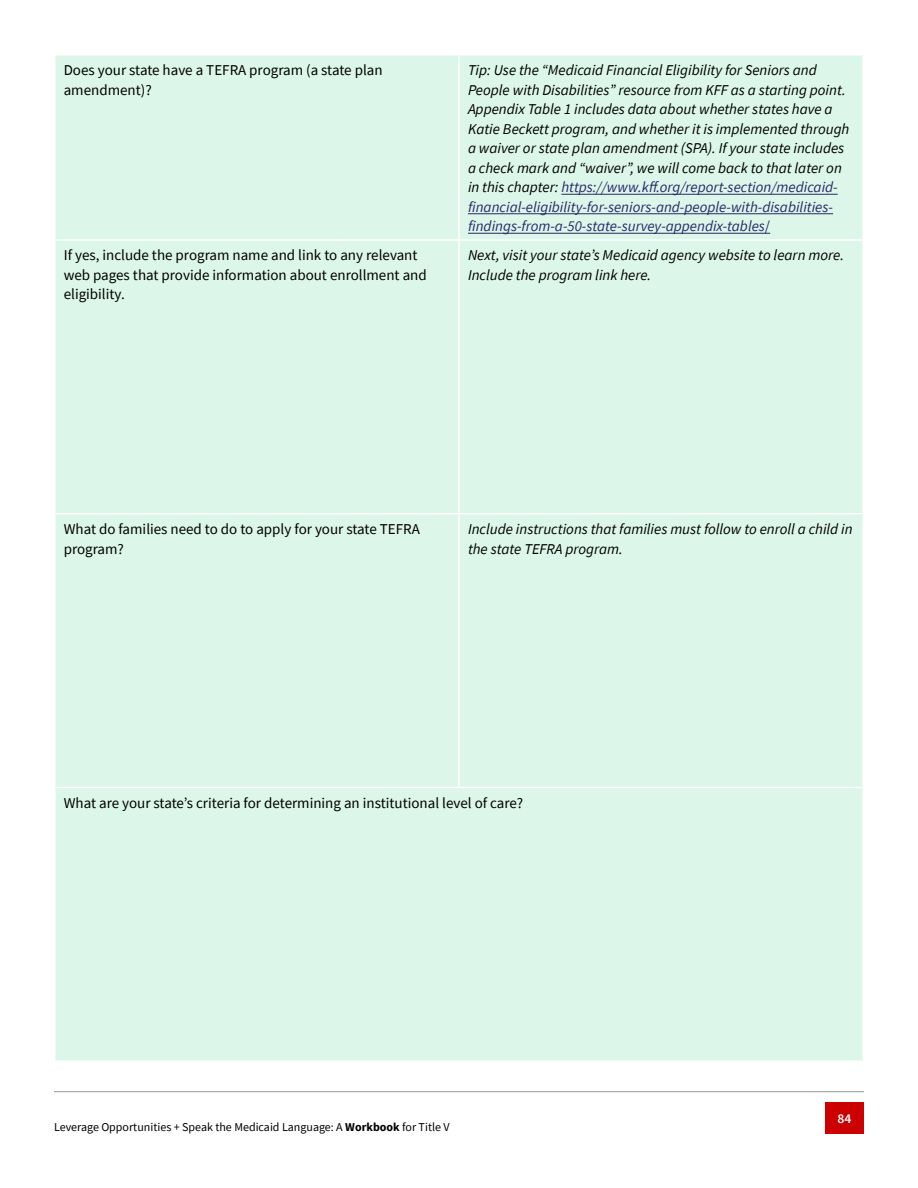
<style>
.page{position:relative;width:918px;height:1188px;background:#fff}
.page>*{position:absolute;margin:0;border:0;box-sizing:border-box;transform-origin:0 0}
.Question_text{font:italic 15px/19.5px "Source Sans Pro";color:#000}
.Question_text-2{font:15px/19.5px "Source Sans Pro";color:#000}
.t1{font:600 13.5px "Source Sans Pro";color:#fff}
.t2{font:12px "Source Sans Pro";color:#000}
.s1{color:#2b2868}
.s2{font-style:normal;color:#2b2868}
.s3{font-weight:700}
</style>
<div class="page">
<div style="left:825px;top:1103px;width:39px;height:31px;background:#c00"></div>
<hr style="left:54px;top:1091px;width:810px;height:1px;background:#939598">
<div style="left:56px;top:56px;width:806px;height:1004px;background:#dcf6e9"></div>
<hr style="left:458px;top:56px;width:2px;height:183px;background:#fff">
<hr style="left:54px;top:239px;width:405px;height:2px;background:#fff">
<hr style="left:459px;top:239px;width:405px;height:2px;background:#fff">
<hr style="left:458px;top:241px;width:2px;height:272px;background:#fff">
<hr style="left:54px;top:513px;width:405px;height:1px;background:#fff">
<hr style="left:459px;top:513px;width:405px;height:1px;background:#fff">
<hr style="left:458px;top:514px;width:2px;height:273px;background:#fff">
<hr style="left:54px;top:787px;width:405px;height:1px;background:#fff">
<hr style="left:459px;top:787px;width:405px;height:1px;background:#fff">
<hr style="left:561px;top:194px;width:277px;height:1px;background:#2b2868">
<hr style="left:468px;top:213px;width:365px;height:1px;background:#2b2868">
<hr style="left:468px;top:233px;width:302px;height:1px;background:#2b2868">
<p class="Question_text-2" style="left:64px;top:60px;width:320px">Does your state have a TEFRA program (a state plan amendment)?</p>
<p class="Question_text" style="left:468px;top:60px;width:383px">Tip: Use the “Medicaid Financial Eligibility for Seniors and People with Disabilities” resource from KFF as a starting point.<br>Appendix Table 1 includes data about whether states have a Katie Beckett program, and whether it is implemented through a waiver or state plan amendment (SPA). If your state includes a check mark and “waiver”, we will come back to that later on in this chapter: <span class="s1">https://www.kff.org/report-section/medicaid&shy;financial-eligibility-for-seniors-and-people-with-disabilities&shy;findings-from-a-50-state-survey-appendix-tables</span><span class="s2">/</span></p>
<p class="Question_text-2" style="left:64px;top:245px;width:365px">If yes, include the program name and link to any relevant web pages that provide information about enrollment and eligibility.</p>
<p class="Question_text" style="left:468px;top:245px;width:378px">Next, visit your state’s Medicaid agency website to learn more.<br>Include the program link here.</p>
<p class="Question_text-2" style="left:64px;top:519px;width:358px">What do families need to do to apply for your state TEFRA program?</p>
<p class="Question_text" style="left:468px;top:519px;width:386px">Include instructions that families must follow to enroll a child in the state TEFRA program.</p>
<p class="Question_text-2" style="left:64px;top:793px;width:461px">What are your state’s criteria for determining an institutional level of care?</p>
<p class="t2" style="left:54px;top:1120px;width:397px">Leverage Opportunities + Speak the Medicaid Language: A <span class="s3">Workbook</span> for Title V</p>
<p class="t1" style="left:838px;top:1110px;width:15px">84</p>
</div>
